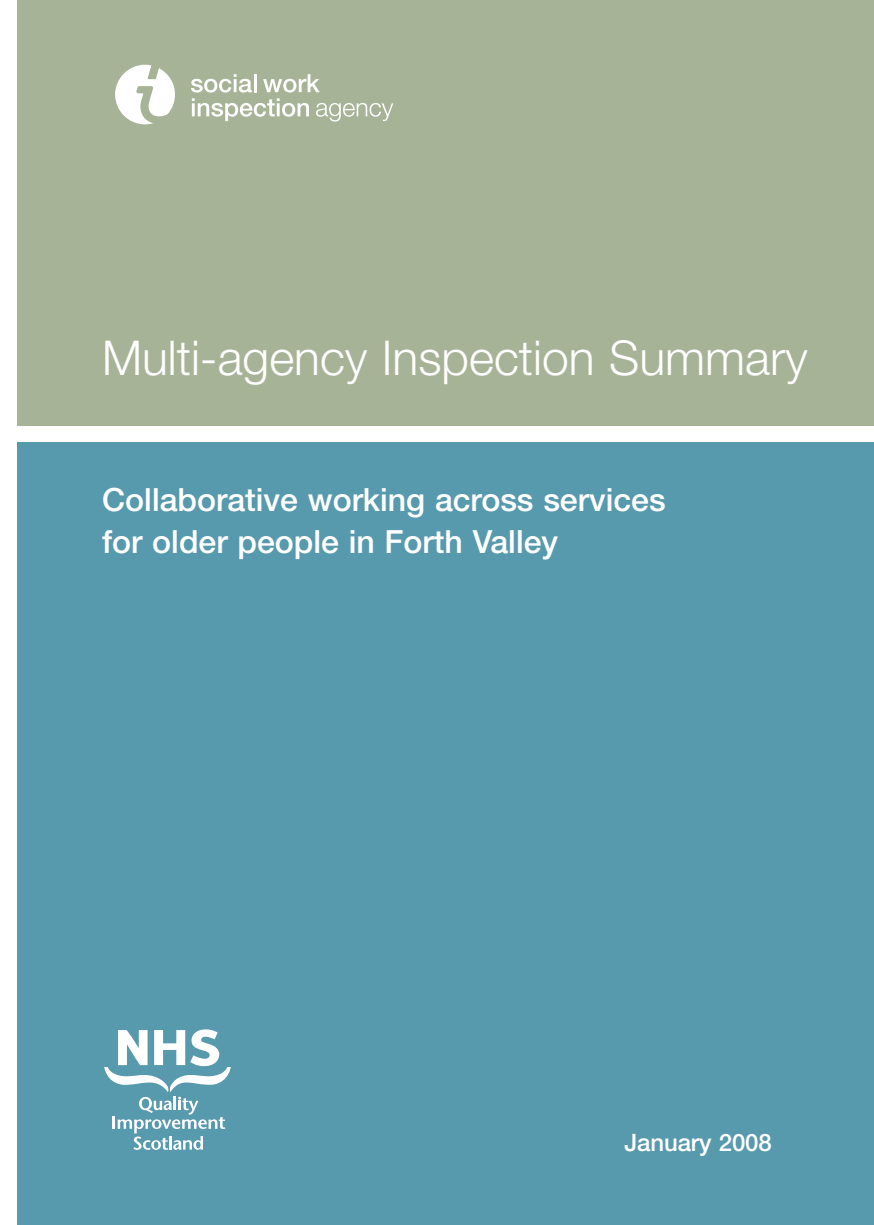
<style>
.page{position:relative;width:874px;height:1225px;background:#fff}
.page>*{position:absolute;margin:0;border:0;box-sizing:border-box;transform-origin:0 0}
.t1{font:300 48px "Helvetica Neue";color:#fff}
.t2{font:500 32px/42px "Helvetica Neue";color:#fff}
.t3{font:500 24px "Helvetica Neue";letter-spacing:-.005em;color:#fff}
</style>
<div class="page">
<div style="left:17px;top:442px;width:856px;height:783px;background:#589aad"></div>
<div style="left:17px;top:0;width:856px;height:425px;background:#a7b397"></div>
<svg style="left:115px;top:65px;width:60px;height:59px"></svg>
<svg style="left:191px;top:74px;width:202px;height:48px"></svg>
<svg style="left:104px;top:1029px;width:127px;height:120px"></svg>
<h1 class="t1" style="left:102px;top:340px;width:706px">Multi-agency Inspection Summary</h1>
<p class="t2" style="left:102px;top:481px;width:564px">Collaborative working across services for older people in Forth Valley</p>
<p class="t3" style="left:624px;top:1134px;width:149px">January 2008</p>
</div>
